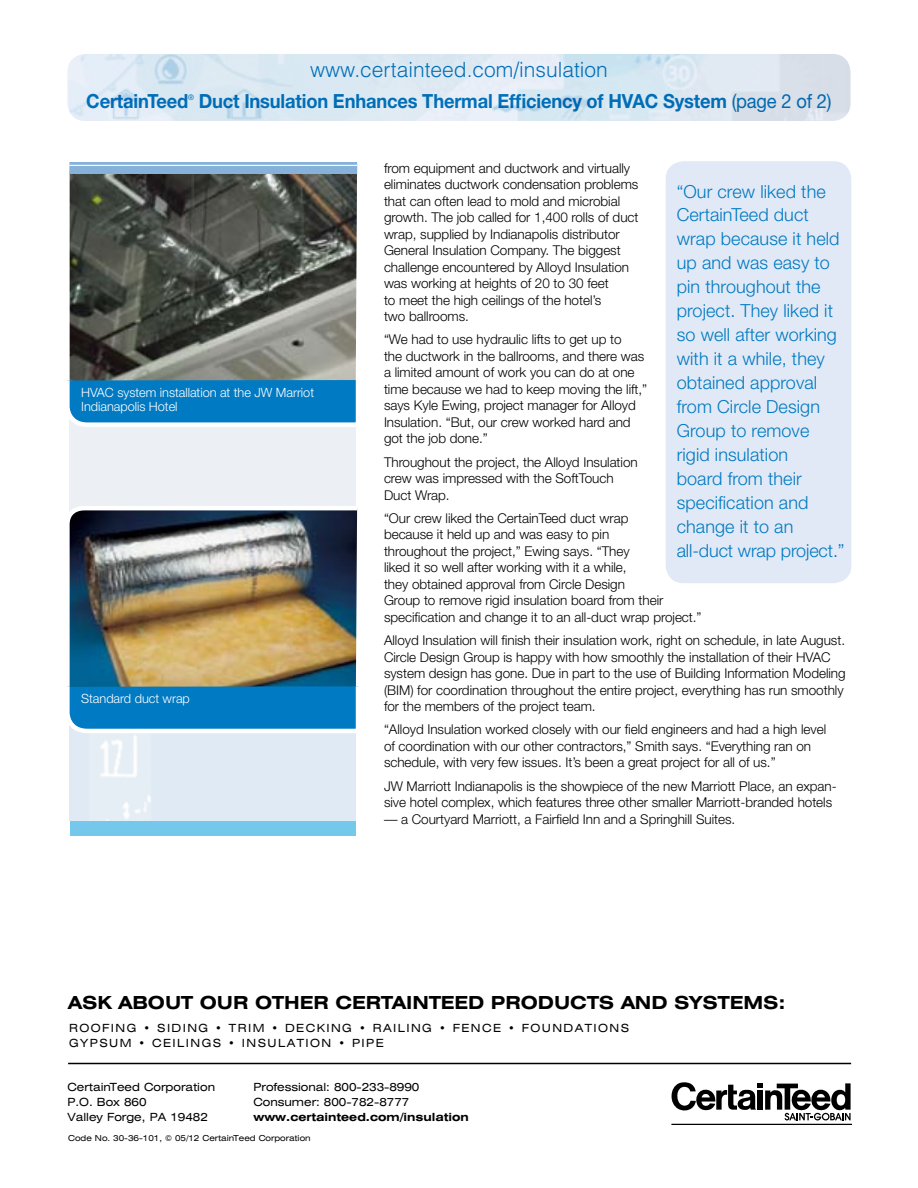
<style>
.page{position:relative;width:918px;height:1188px;background:#fff}
.page>*{position:absolute;margin:0;border:0;box-sizing:border-box;transform-origin:0 0}
.t1{font:300 21px "Helvetica";color:#0079c1}
.t2{font:700 19.5px "Helvetica Neue";letter-spacing:-.01em;color:#0079c1;scale:.94 1}
.t3{font:300 18px/24px "Helvetica Neue";letter-spacing:.005em;color:#0079c1}
.t4{font:700 expanded 18px "Swiss 721 BT";color:#000}
.t5{font:300 13.5px/16.5px "Helvetica Neue";letter-spacing:-.005em;color:#000}
.t6{font:300 12.75px/15px "Helvetica Neue";letter-spacing:-.005em;color:#fff}
.t7{font:expanded 11.25px/15px "Swiss 721 BT";color:#000}
.t8{font:expanded 11.25px/15px "Swiss 721 BT";letter-spacing:.125em;color:#000}
.t9{font:700 expanded 11.25px "Swiss 721 BT";color:#000}
.t10{font:expanded 8.25px "Swiss 721 BT";color:#000}
.t11{font:7.8px "Helvetica Neue";color:#0079c1;scale:.94 1}
.s1{font-weight:400}
</style>
<div class="page">
<div style="left:70px;top:215px;width:286px;height:620px;background:linear-gradient(to right,#73c8eb,#73c8eb)"></div>
<img style="left:70px;top:429px;width:286px;height:391px">
<svg style="left:69px;top:162px;width:289px;height:214px;background:#5a5c55"></svg>
<img style="left:69px;top:504px;width:289px;height:178px">
<div style="left:69px;top:162px;width:288px;height:12px;background:#86b1d8"></div>
<hr style="left:69px;top:165px;width:288px;height:1px;background:#fff">
<div style="left:666px;top:161px;width:185px;height:422px;background:#e1e9f6;border-radius:18px"></div>
<svg style="left:67px;top:376px;width:291px;height:53px;background:#2d8dc4"></svg>
<svg style="left:67px;top:682px;width:291px;height:53px;background:#288ac3"></svg>
<img style="left:68px;top:54px;width:782px;height:67px">
<svg style="left:671px;top:1082px;width:180px;height:38px"></svg>
<hr style="left:671px;top:1124px;width:180px;height:1px;background:#000">
<hr style="left:68px;top:1063px;width:783px;height:1px;background:#000">
<h1 class="t1" style="left:310px;top:56px;width:299px">www.certainteed.com/insulation</h1>
<h2 class="t2" style="left:86px;top:89px;width:110px">CertainTeed</h2>
<p class="t11" style="left:188px;top:92px;width:8px">®</p>
<h2 class="t2" style="left:199px;top:89px;width:675px">Duct Insulation Enhances Thermal Efficiency of HVAC System <span class="s1">(page 2 of 2)</span></h2>
<p class="t6" style="left:81px;top:384px;width:234px">HVAC system installation at the JW Marriot<br>Indianapolis Hotel</p>
<p class="t6" style="left:81px;top:690px;width:110px">Standard duct wrap</p>
<p class="t5" style="left:384px;top:159px;width:256px">from equipment and ductwork and virtually eliminates ductwork condensation problems that can often lead to mold and microbial growth. The job called for 1,400 rolls of duct wrap, supplied by Indianapolis distributor General Insulation Company. The biggest challenge encountered by Alloyd Insulation was working at heights of 20 to 30 feet<br>to meet the high ceilings of the hotel’s<br>two ballrooms.</p>
<p class="t5" style="left:384px;top:331px;width:265px">“We had to use hydraulic lifts to get up to<br>the ductwork in the ballrooms, and there was a limited amount of work you can do at one time because we had to keep moving the lift,” says Kyle Ewing, project manager for Alloyd Insulation. “But, our crew worked hard and got the job done.”</p>
<p class="t5" style="left:384px;top:453px;width:255px">Throughout the project, the Alloyd Insulation crew was impressed with the SoftTouch<br>Duct Wrap.</p>
<p class="t5" style="left:384px;top:509px;width:319px">“Our crew liked the CertainTeed duct wrap<br>because it held up and was easy to pin<br>throughout the project,” Ewing says. “They<br>liked it so well after working with it a while,<br>they obtained approval from Circle Design<br>Group to remove rigid insulation board from their specification and change it to an all-duct wrap project.”</p>
<p class="t5" style="left:384px;top:632px;width:463px">Alloyd Insulation will finish their insulation work, right on schedule, in late August.<br>Circle Design Group is happy with how smoothly the installation of their HVAC system design has gone. Due in part to the use of Building Information Modeling (BIM) for coordination throughout the entire project, everything has run smoothly for the members of the project team.</p>
<p class="t5" style="left:384px;top:721px;width:444px">“Alloyd Insulation worked closely with our field engineers and had a high level of coordination with our other contractors,” Smith says. “Everything ran on schedule, with very few issues. It’s been a great project for all of us.”</p>
<p class="t5" style="left:384px;top:777px;width:454px">JW Marriott Indianapolis is the showpiece of the new Marriott Place, an expan&shy;sive hotel complex, which features three other smaller Marriott-branded hotels</p>
<p class="t5" style="left:384px;top:810px;width:353px">— a Courtyard Marriott, a Fairfield Inn and a Springhill Suites.</p>
<p class="t3" style="left:677px;top:179px;width:169px">“Our crew liked the<br>CertainTeed duct wrap because it held up and was easy to pin throughout the project. They liked it so well after working with it a while, they obtained approval from Circle Design<br>Group to remove rigid insulation<br>board from their specification and change it to an all-duct wrap project.”</p>
<h3 class="t4" style="left:68px;top:992px;width:719px">ASK ABOUT OUR OTHER CERTAINTEED PRODUCTS AND SYSTEMS:</h3>
<p class="t8" style="left:69px;top:1020px;width:562px">ROOFING • SIDING • TRIM • DECKING • RAILING • FENCE • FOUNDATIONS<br>GYPSUM • CEILINGS • INSULATION • PIPE</p>
<p class="t7" style="left:254px;top:1079px;width:167px">Professional: 800-233-8990<br>Consumer: 800-782-8777</p>
<p class="t9" style="left:254px;top:1110px;width:217px">www.certainteed.com/insulation</p>
<p class="t7" style="left:68px;top:1079px;width:149px">CertainTeed Corporation<br>P.O. Box 860<br>Valley Forge, PA 19482</p>
<p class="t10" style="left:68px;top:1133px;width:244px">Code No. 30-36-101, © 05/12 CertainTeed Corporation</p>
</div>
